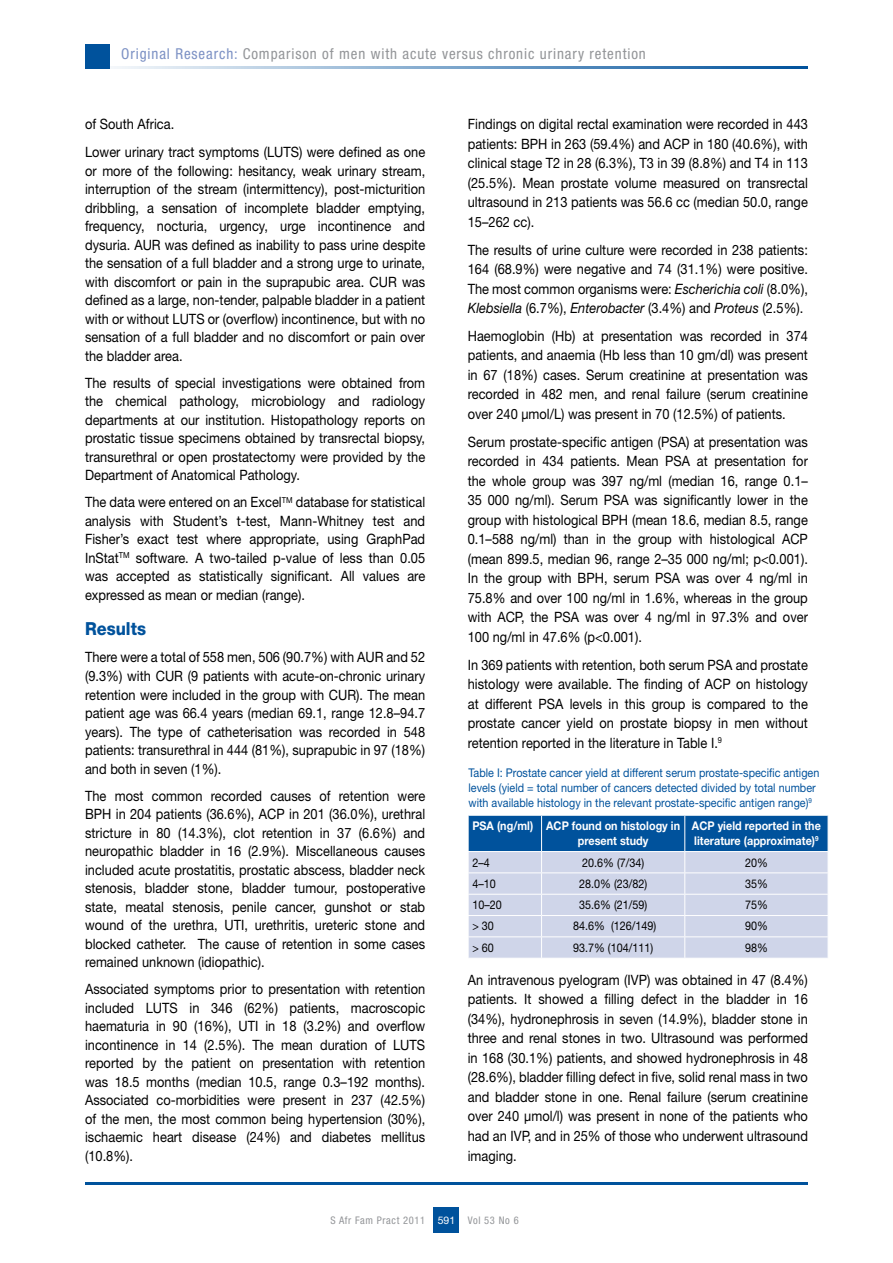
<style>
.page{position:relative;width:893px;height:1263px;background:#fff}
.page>*{position:absolute;margin:0;border:0;box-sizing:border-box;transform-origin:0 0}
.t1{font:800 18px "Helvetica Neue LT Std";color:#00529c;scale:.9 1}
.t2{font:condensed 15px "Helvetica Neue LT Std";letter-spacing:.06em;color:#939598}
.t3{font:14.25px/18.5px "Helvetica Neue LT Std";color:#000;text-align:justify;scale:.9 1}
.t4{font:12px/15px "Helvetica Neue LT Std";color:#00529c;scale:.9 1}
.t5{font:12px "Helvetica Neue LT Std";color:#000;scale:.9 1}
.t6{font:700 12px/15px "Helvetica Neue LT Std";color:#fff;scale:.9 1}
.t7{font:condensed 10.5px "Helvetica Neue LT Std";letter-spacing:.06em;color:#939598}
.s1{color:#7c91c4}
.s2{font-style:italic}
.s3{font-stretch:normal;color:#fff}
</style>
<div class="page">
<hr style="left:85px;top:66px;width:723px;height:2px;background:#00529c">
<div style="left:85px;top:44px;width:24px;height:24px;background:#00529c"></div>
<div style="left:434px;top:1208px;width:25px;height:25px;background:#00529c"></div>
<hr style="left:85px;top:1182px;width:723px;height:2px;background:#00529c">
<svg style="left:468px;top:815px;width:360px;height:143px;background:#a2b9d8"></svg>
<p class="t2" style="left:121px;top:45px;width:526px"><span class="s1">Original Research:</span> Comparison of men with acute versus chronic urinary retention</p>
<p class="t3" style="left:85px;top:110px;width:379px;line-height:27.8px">of South Africa.<br>Lower urinary tract symptoms (LUTS) were defined as one</p>
<p class="t3" style="left:85px;top:161px;width:379px">or more of the following: hesitancy, weak urinary stream, interruption of the stream (intermittency), post-micturition dribbling, a sensation of incomplete bladder emptying, frequency, nocturia, urgency, urge incontinence and dysuria. AUR was defined as inability to pass urine despite the sensation of a full bladder and a strong urge to urinate, with discomfort or pain in the suprapubic area. CUR was defined as a large, non-tender, palpable bladder in a patient with or without LUTS or (overflow) incontinence, but with no sensation of a full bladder and no discomfort or pain over the bladder area.</p>
<p class="t3" style="left:85px;top:373px;width:379px">The results of special investigations were obtained from the chemical pathology, microbiology and radiology departments at our institution. Histopathology reports on prostatic tissue specimens obtained by transrectal biopsy, transurethral or open prostatectomy were provided by the Department of Anatomical Pathology.</p>
<p class="t3" style="left:85px;top:493px;width:379px">The data were entered on an Excel<sup>TM</sup> database for statistical analysis with Student’s t-test, Mann-Whitney test and Fisher’s exact test where appropriate, using GraphPad InStat<sup>TM</sup> software. A two-tailed p-value of less than 0.05 was accepted as statistically significant. All values are expressed as mean or median (range).</p>
<p class="t1" style="left:85px;top:618px;width:69px">Results</p>
<p class="t3" style="left:85px;top:648px;width:379px">There were a total of 558 men, 506 (90.7%) with AUR and 52 (9.3%) with CUR (9 patients with acute-on-chronic urinary retention were included in the group with CUR). The mean patient age was 66.4 years (median 69.1, range 12.8–94.7 years). The type of catheterisation was recorded in 548 patients: transurethral in 444 (81%), suprapubic in 97 (18%) and both in seven (1%).</p>
<p class="t3" style="left:85px;top:786px;width:379px">The most common recorded causes of retention were BPH in 204 patients (36.6%), ACP in 201 (36.0%), urethral stricture in 80 (14.3%), clot retention in 37 (6.6%) and neuropathic bladder in 16 (2.9%). Miscellaneous causes included acute prostatitis, prostatic abscess, bladder neck stenosis, bladder stone, bladder tumour, postoperative state, meatal stenosis, penile cancer, gunshot or stab wound of the urethra, UTI, urethritis, ureteric stone and blocked catheter. The cause of retention in some cases remained unknown (idiopathic).</p>
<p class="t3" style="left:85px;top:980px;width:379px">Associated symptoms prior to presentation with retention included LUTS in 346 (62%) patients, macroscopic haematuria in 90 (16%), UTI in 18 (3.2%) and overflow incontinence in 14 (2.5%). The mean duration of LUTS reported by the patient on presentation with retention was 18.5 months (median 10.5, range 0.3–192 months).<br>Associated co-morbidities were present in 237 (42.5%) of the men, the most common being hypertension (30%), ischaemic heart disease (24%) and diabetes mellitus (10.8%).</p>
<p class="t3" style="left:468px;top:114px;width:379px;line-height:19.5px">Findings on digital rectal examination were recorded in 443 patients: BPH in 263 (59.4%) and ACP in 180 (40.6%), with clinical stage T2 in 28 (6.3%), T3 in 39 (8.8%) and T4 in 113 (25.5%). Mean prostate volume measured on transrectal ultrasound in 213 patients was 56.6 cc (median 50.0, range 15–262 cc).</p>
<p class="t3" style="left:468px;top:240px;width:380px;line-height:19.5px">The results of urine culture were recorded in 238 patients:<br>164 (68.9%) were negative and 74 (31.1%) were positive.<br>The most common organisms were: <span class="s2">Escherichia coli</span> (8.0%), <span class="s2">Klebsiella</span> (6.7%), <span class="s2">Enterobacter</span> (3.4%) and <span class="s2">Proteus</span> (2.5%).</p>
<p class="t3" style="left:468px;top:326px;width:379px;line-height:19.5px">Haemoglobin (Hb) at presentation was recorded in 374 patients, and anaemia (Hb less than 10 gm/dl) was present in 67 (18%) cases. Serum creatinine at presentation was recorded in 482 men, and renal failure (serum creatinine over 240 µmol/L) was present in 70 (12.5%) of patients.</p>
<p class="t3" style="left:468px;top:432px;width:379px;line-height:19.5px">Serum prostate-specific antigen (PSA) at presentation was recorded in 434 patients. Mean PSA at presentation for the whole group was 397 ng/ml (median 16, range 0.1– 35 000 ng/ml). Serum PSA was significantly lower in the group with histological BPH (mean 18.6, median 8.5, range 0.1–588 ng/ml) than in the group with histological ACP (mean 899.5, median 96, range 2–35 000 ng/ml; p&lt;0.001).<br>In the group with BPH, serum PSA was over 4 ng/ml in 75.8% and over 100 ng/ml in 1.6%, whereas in the group with ACP, the PSA was over 4 ng/ml in 97.3% and over 100 ng/ml in 47.6% (p&lt;0.001).</p>
<p class="t3" style="left:468px;top:655px;width:379px;line-height:19.5px">In 369 patients with retention, both serum PSA and prostate histology were available. The finding of ACP on histology at different PSA levels in this group is compared to the prostate cancer yield on prostate biopsy in men without retention reported in the literature in Table I.<sup>9</sup></p>
<p class="t4" style="left:468px;top:765px;width:391px">Table I: Prostate cancer yield at different serum prostate-specific antigen levels (yield = total number of cancers detected divided by total number with available histology in the relevant prostate-specific antigen range)<sup>9</sup></p>
<p class="t6" style="left:578px;top:818px;width:115px;text-indent:-106px">PSA (ng/ml) ACP found on histology in present study</p>
<p class="t6" style="left:692px;top:818px;width:145px">ACP yield reported in the literature (approximate)<sup>9</sup></p>
<p class="t5" style="left:472px;top:855px;width:21px">2–4</p>
<p class="t5" style="left:582px;top:855px;width:71px">20.6% (7/34)</p>
<p class="t5" style="left:745px;top:855px;width:27px">20%</p>
<p class="t5" style="left:472px;top:876px;width:28px">4–10</p>
<p class="t5" style="left:579px;top:876px;width:77px">28.0% (23/82)</p>
<p class="t5" style="left:745px;top:876px;width:27px">35%</p>
<p class="t5" style="left:472px;top:898px;width:34px">10–20</p>
<p class="t5" style="left:579px;top:898px;width:77px">35.6% (21/59)</p>
<p class="t5" style="left:745px;top:898px;width:27px">75%</p>
<p class="t5" style="left:472px;top:919px;width:25px">&gt; 30</p>
<p class="t5" style="left:573px;top:919px;width:94px">84.6% (126/149)</p>
<p class="t5" style="left:745px;top:919px;width:27px">90%</p>
<p class="t5" style="left:472px;top:940px;width:25px">&gt; 60</p>
<p class="t5" style="left:573px;top:940px;width:91px">93.7% (104/111)</p>
<p class="t5" style="left:745px;top:940px;width:27px">98%</p>
<p class="t3" style="left:468px;top:970px;width:379px;line-height:19.5px">An intravenous pyelogram (IVP) was obtained in 47 (8.4%) patients. It showed a filling defect in the bladder in 16 (34%), hydronephrosis in seven (14.9%), bladder stone in three and renal stones in two. Ultrasound was performed in 168 (30.1%) patients, and showed hydronephrosis in 48 (28.6%), bladder filling defect in five, solid renal mass in two and bladder stone in one. Renal failure (serum creatinine over 240 µmol/l) was present in none of the patients who had an IVP, and in 25% of those who underwent ultrasound imaging.</p>
<p class="t7" style="left:330px;top:1214px;width:190px">S Afr Fam Pract 2011 <span class="s3">591</span> Vol 53 No 6</p>
</div>
